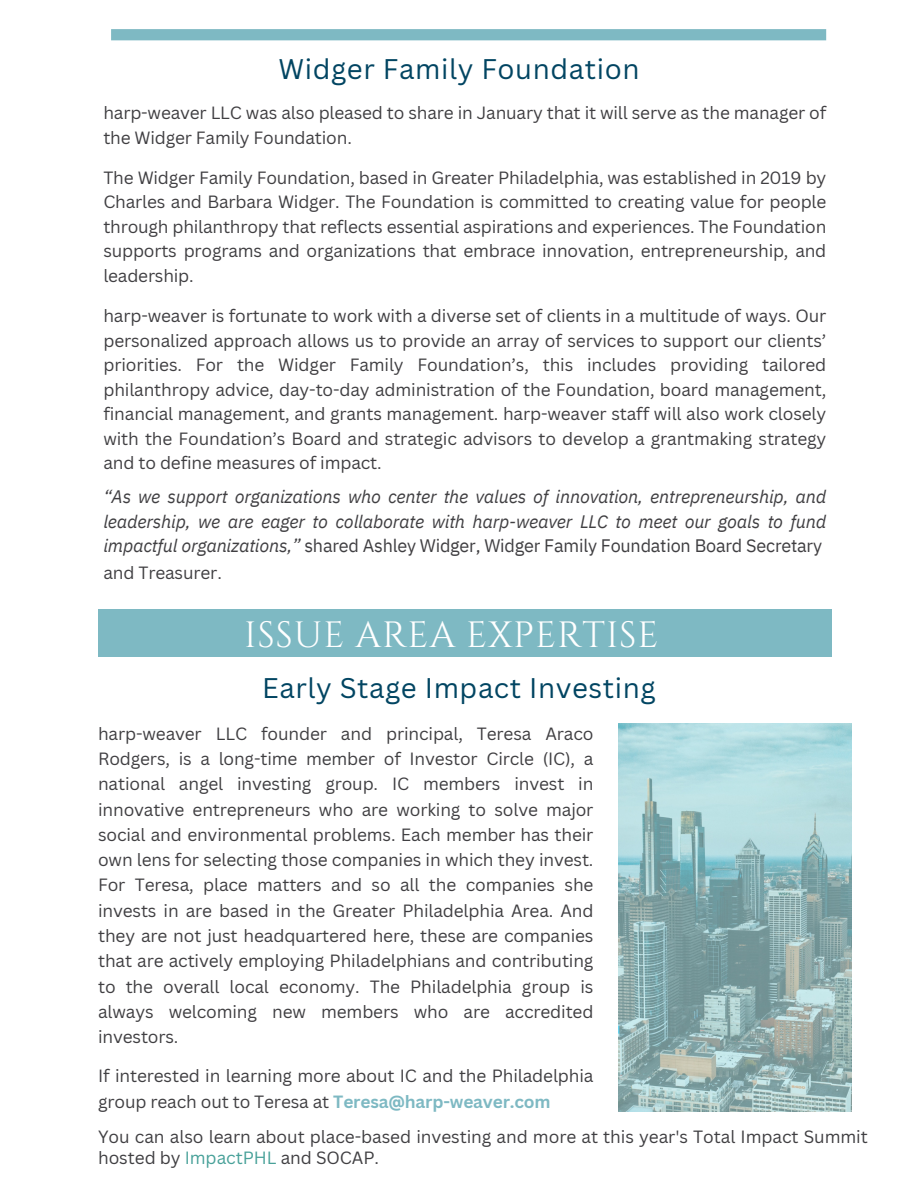
<style>
.page{position:relative;width:918px;height:1188px;background:#fff}
.page>*{position:absolute;margin:0;border:0;box-sizing:border-box;transform-origin:0 0}
.t1{font:36.45px "Cinzel";letter-spacing:.025em;color:#fff}
.t2{font:27.6px "Canva Sans";letter-spacing:.02em;color:#024562}
.t3{font:italic 18px/24.8px "IBM Plex Sans";letter-spacing:-.01em;color:#403f42;text-align:justify}
.t4{font:17.25px/25.3px "Canva Sans";letter-spacing:-.01em;color:#403f42;text-align:justify}
.s1{font-style:normal}
.s2{font-weight:700;color:#7eb9c3}
.s3{color:#48a199}
</style>
<div class="page">
<img style="left:619px;top:723px;width:232px;height:388px">
<div style="left:111px;top:29px;width:715px;height:11px;background:#7eb9c3"></div>
<div style="left:98px;top:609px;width:733px;height:47px;background:#7eb9c3"></div>
<p class="t2" style="left:278px;top:50px;width:363px">Widger Family Foundation</p>
<p class="t4" style="left:103px;top:100px;width:724px;line-height:24.5px">harp-weaver LLC was also pleased to share in January that it will serve as the manager of the Widger Family Foundation.</p>
<h1 class="t4" style="left:103px;top:165px;width:724px;line-height:24.5px">The Widger Family Foundation, based in Greater Philadelphia, was established in 2019 by Charles and Barbara Widger. The Foundation is committed to creating value for people through philanthropy that reflects essential aspirations and experiences. The Foundation supports programs and organizations that embrace innovation, entrepreneurship, and leadership.</h1>
<p class="t4" style="left:103px;top:303px;width:724px;line-height:24.5px">harp-weaver is fortunate to work with a diverse set of clients in a multitude of ways. Our personalized approach allows us to provide an array of services to support our clients’ priorities. For the Widger Family Foundation’s, this includes providing tailored philanthropy advice, day-to-day administration of the Foundation, board management, financial management, and grants management. harp-weaver staff will also work closely with the Foundation’s Board and strategic advisors to develop a grantmaking strategy and to define measures of impact.</p>
<p class="t3" style="left:103px;top:484px;width:725px">“As we support organizations who center the values of innovation, entrepreneurship, and leadership, we are eager to collaborate with harp-weaver LLC to meet our goals to fund impactful organizations,” <span class="s1">shared Ashley Widger, Widger Family Foundation Board Secretary</span></p>
<p class="t4" style="left:103px;top:560px;width:120px">and Treasurer.</p>
<p class="t1" style="left:244px;top:612px;width:416px">ISSUE AREA EXPERTISE</p>
<p class="t2" style="left:262px;top:668px;width:395px">Early Stage Impact Investing</p>
<p class="t4" style="left:98px;top:720px;width:497px">harp-weaver LLC founder and principal, Teresa Araco Rodgers, is a long-time member of Investor Circle (IC), a national angel investing group. IC members invest in innovative entrepreneurs who are working to solve major social and environmental problems. Each member has their own lens for selecting those companies in which they invest.<br>For Teresa, place matters and so all the companies she invests in are based in the Greater Philadelphia Area. And they are not just headquartered here, these are companies that are actively employing Philadelphians and contributing to the overall local economy. The Philadelphia group is always welcoming new members who are accredited investors.</p>
<p class="t4" style="left:98px;top:1063px;width:497px">If interested in learning more about IC and the Philadelphia group reach out to Teresa at <span class="s2">Teresa@harp-weaver.com</span></p>
<p class="t4" style="left:98px;top:1126px;width:771px;line-height:20.2px">You can also learn about place-based investing and more at this year's Total Impact Summit hosted by <span class="s3">ImpactPHL</span> and SOCAP.</p>
</div>
